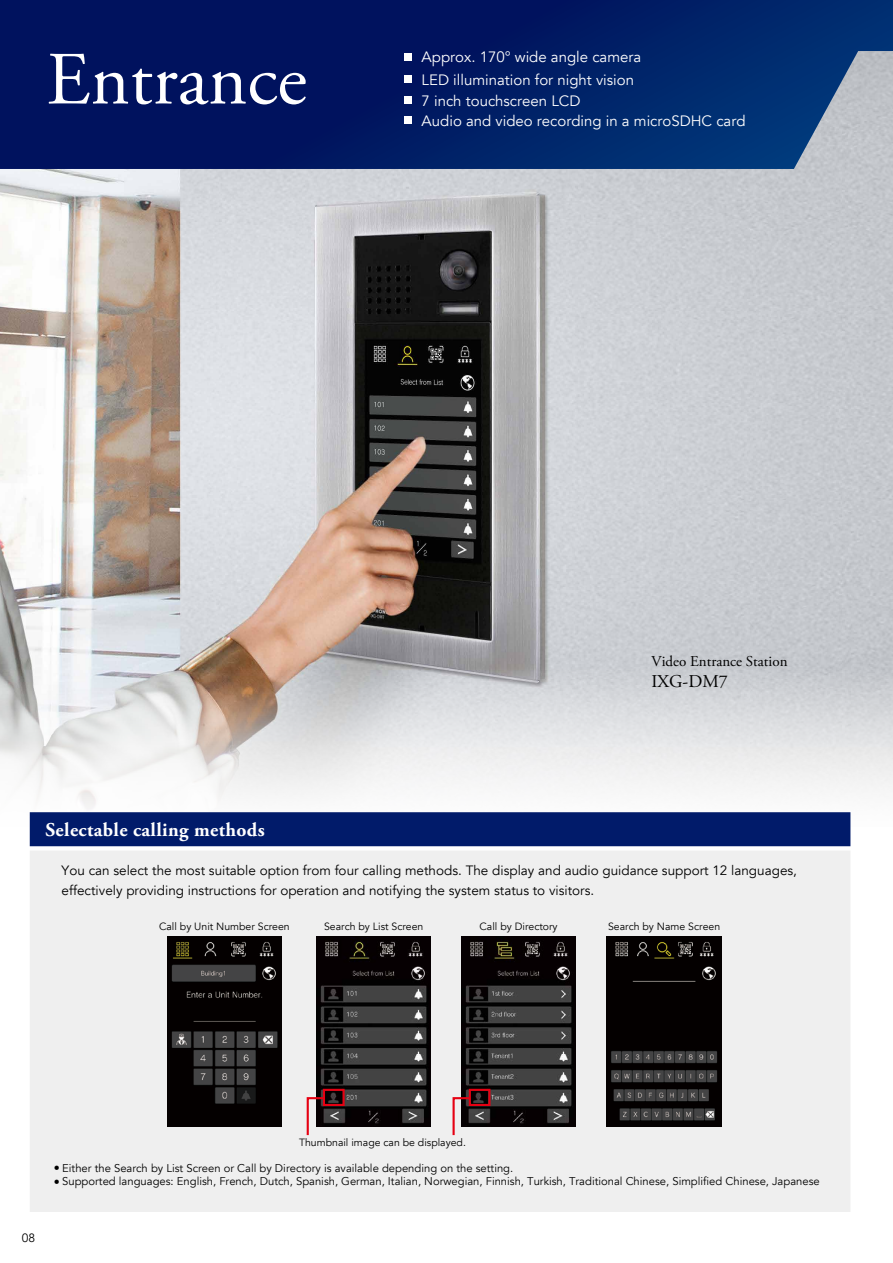
<style>
.page{position:relative;width:893px;height:1263px;background:#fff}
.page>*{position:absolute;margin:0;border:0;box-sizing:border-box;transform-origin:0 0}
.t1{font:75px "Adobe Garamond Pro";color:#fff}
.t2{font:700 19.5px "Adobe Garamond Pro";letter-spacing:.02em;color:#fff}
.t3{font:18px "Adobe Garamond Pro";color:#000}
.t4{font:15px/22.8px "Avenir";color:#fff}
.t5{font:15px "Adobe Garamond Pro";color:#000}
.t6{font:13.5px/19.2px "Avenir";color:#000}
.t7{font:12px "Avenir";color:#000}
.t8{font:11.25px "Avenir";color:#000}
.t9{font:10.5px "Avenir";color:#000}
.s1{font-size:12px}
</style>
<div class="page">
<img style="left:0;top:169px;width:893px;height:499px">
<svg style="left:0;top:0;width:893px;height:169px;background:#0a2469"></svg>
<svg style="left:0;top:668px;width:893px;height:170px"></svg>
<div style="left:404px;top:53px;width:8px;height:8px;background:#fff"></div>
<div style="left:404px;top:75px;width:8px;height:8px;background:#fff"></div>
<div style="left:404px;top:96px;width:8px;height:8px;background:#fff"></div>
<div style="left:404px;top:117px;width:8px;height:7px;background:#fff"></div>
<div style="left:30px;top:812px;width:820px;height:34px;background:#011b6a"></div>
<div style="left:30px;top:851px;width:820px;height:361px;background:#efefef"></div>
<img style="left:167px;top:936px;width:114px;height:190px">
<img style="left:316px;top:936px;width:115px;height:190px">
<img style="left:462px;top:936px;width:114px;height:190px">
<img style="left:607px;top:936px;width:114px;height:190px">
<div style="left:323px;top:1089px;width:22px;height:17px;border:2px solid #e60012"></div>
<svg style="left:306px;top:1096px;width:20px;height:41px"></svg>
<div style="left:469px;top:1089px;width:21px;height:17px;border:2px solid #e60012"></div>
<svg style="left:451px;top:1096px;width:21px;height:41px"></svg>
<h1 class="t1" style="left:47px;top:35px;width:262px">Entrance</h1>
<h3 class="t4" style="left:422px;top:46px;width:221px">Approx. 170° wide angle camera<br>LED illumination for night vision</h3>
<h3 class="t4" style="left:422px;top:91px;width:325px;line-height:20.5px">7 inch touchscreen LCD<br>Audio and video recording in a microSDHC card</h3>
<h2 class="t2" style="left:45px;top:818px;width:221px">Selectable calling methods</h2>
<h3 class="t5" style="left:651px;top:652px;width:138px">Video Entrance Station</h3>
<h3 class="t3" style="left:651px;top:670px;width:78px">IXG-DM7</h3>
<p class="t6" style="left:62px;top:861px;width:737px">You can select the most suitable option from four calling methods. The display and audio guidance support 12 languages, effectively providing instructions for operation and notifying the system status to visitors.</p>
<p class="t9" style="left:159px;top:920px;width:132px">Call by Unit Number Screen</p>
<p class="t9" style="left:324px;top:920px;width:101px">Search by List Screen</p>
<p class="t9" style="left:479px;top:920px;width:80px">Call by Directory</p>
<p class="t9" style="left:608px;top:920px;width:114px">Search by Name Screen</p>
<p class="t7" style="left:22px;top:1231px;width:15px">08</p>
<p class="t9" style="left:299px;top:1136px;width:168px">Thumbnail image can be displayed.</p>
<p class="t8" style="left:54px;top:1161px;width:461px"><span class="s1">•</span> Either the Search by List Screen or Call by Directory is available depending on the setting.</p>
<p class="t8" style="left:54px;top:1175px;width:767px"><span class="s1">•</span> Supported languages: English, French, Dutch, Spanish, German, Italian, Norwegian, Finnish, Turkish, Traditional Chinese, Simplified Chinese, Japanese</p>
</div>
